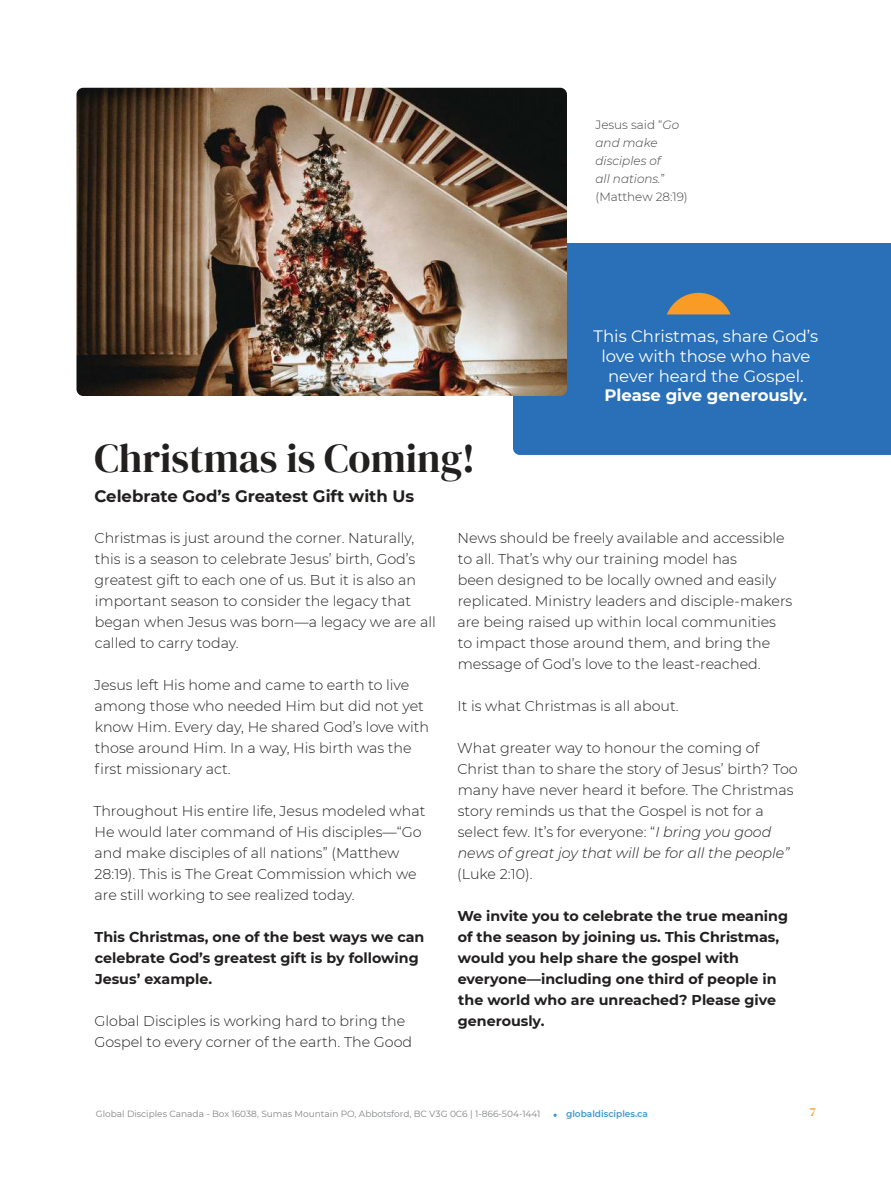
<style>
.page{position:relative;width:891px;height:1188px;background:#fff}
.page>*{position:absolute;margin:0;border:0;box-sizing:border-box;transform-origin:0 0}
.t1{font:40.5px "DM Serif Display";color:#221f1f}
.t2{font:16.5px/19.8px "Montserrat";color:#fff;text-align:center}
.t3{font:700 16.5px "Montserrat";color:#221f1f}
.t4{font:700 16.5px "Montserrat";color:#fff}
.t5{font:300 14.25px/21px "Montserrat";color:#221f1f}
.t6{font:700 14.25px/21px "Montserrat";color:#221f1f}
.t7{font:italic 300 12px/18px "Montserrat";color:#404041}
.t8{font:12px "DM Serif Display";color:#f89c25}
.t9{font:9px "Montserrat";color:#808284}
.t10{font:600 9px "Montserrat";color:#3f97cb}
.s1{font-style:normal}
.s2{font-style:italic}
</style>
<div class="page">
<div style="left:513px;top:243px;width:378px;height:212px;background:#2970b8"></div>
<img style="left:76px;top:88px;width:491px;height:308px">
<svg style="left:667px;top:293px;width:63px;height:21px"></svg>
<p class="t7" style="left:596px;top:117px;width:94px"><span class="s1">Jesus said “</span>Go and make disciples of<br>all nations.<span class="s1">” (Matthew 28:19)</span></p>
<h1 class="t1" style="left:95px;top:443px;width:382px">Christmas is Coming!</h1>
<p class="t3" style="left:95px;top:489px;width:321px">Celebrate God’s Greatest Gift with Us</p>
<p class="t2" style="left:594px;top:326px;width:226px">This Christmas, share God’s love with those who have never heard the Gospel.</p>
<p class="t4" style="left:604px;top:388px;width:204px">Please give generously.</p>
<p class="t5" style="left:94px;top:529px;width:343px">Christmas is just around the corner. Naturally, this is a season to celebrate Jesus’ birth, God’s greatest gift to each one of us. But it is also an important season to consider the legacy that began when Jesus was born—a legacy we are all called to carry today.</p>
<p class="t5" style="left:94px;top:676px;width:336px">Jesus left His home and came to earth to live among those who needed Him but did not yet know Him. Every day, He shared God’s love with those around Him. In a way, His birth was the first missionary act.</p>
<p class="t5" style="left:93px;top:802px;width:334px">Throughout His entire life, Jesus modeled what He would later command of His disciples—“Go and make disciples of all nations” (Matthew 28:19). This is The Great Commission which we are still working to see realized today.</p>
<p class="t6" style="left:95px;top:927px;width:331px">This Christmas, one of the best ways we can celebrate God’s greatest gift is by following<br>Jesus’ example.</p>
<p class="t5" style="left:94px;top:1012px;width:319px">Global Disciples is working hard to bring the<br>Gospel to every corner of the earth. The Good</p>
<p class="t5" style="left:458px;top:529px;width:336px">News should be freely available and accessible to all. That’s why our training model has<br>been designed to be locally owned and easily replicated. Ministry leaders and disciple-makers are being raised up within local communities to impact those around them, and bring the message of God’s love to the least-reached.</p>
<p class="t5" style="left:458px;top:697px;width:223px">It is what Christmas is all about.</p>
<p class="t5" style="left:457px;top:739px;width:342px">What greater way to honour the coming of Christ than to share the story of Jesus’ birth? Too many have never heard it before. The Christmas story reminds us that the Gospel is not for a select few. It’s for everyone: “<span class="s2">I bring you good news of great joy that will be for all the people”</span></p>
<p class="t5" style="left:457px;top:865px;width:77px">(Luke 2:10).</p>
<p class="t6" style="left:457px;top:906px;width:332px">We invite you to celebrate the true meaning of the season by joining us. This Christmas, would you help share the gospel with everyone—including one third of people in the world who are unreached? Please give generously.</p>
<p class="t9" style="left:96px;top:1110px;width:446px">Global Disciples Canada - Box 16038, Sumas Mountain PO, Abbotsford, BC V3G 0C6 | 1-866-504-1441</p>
<p class="t10" style="left:566px;top:1110px;width:83px">globaldisciples.ca</p>
<p class="t8" style="left:810px;top:1108px;width:7px">7</p>
</div>
